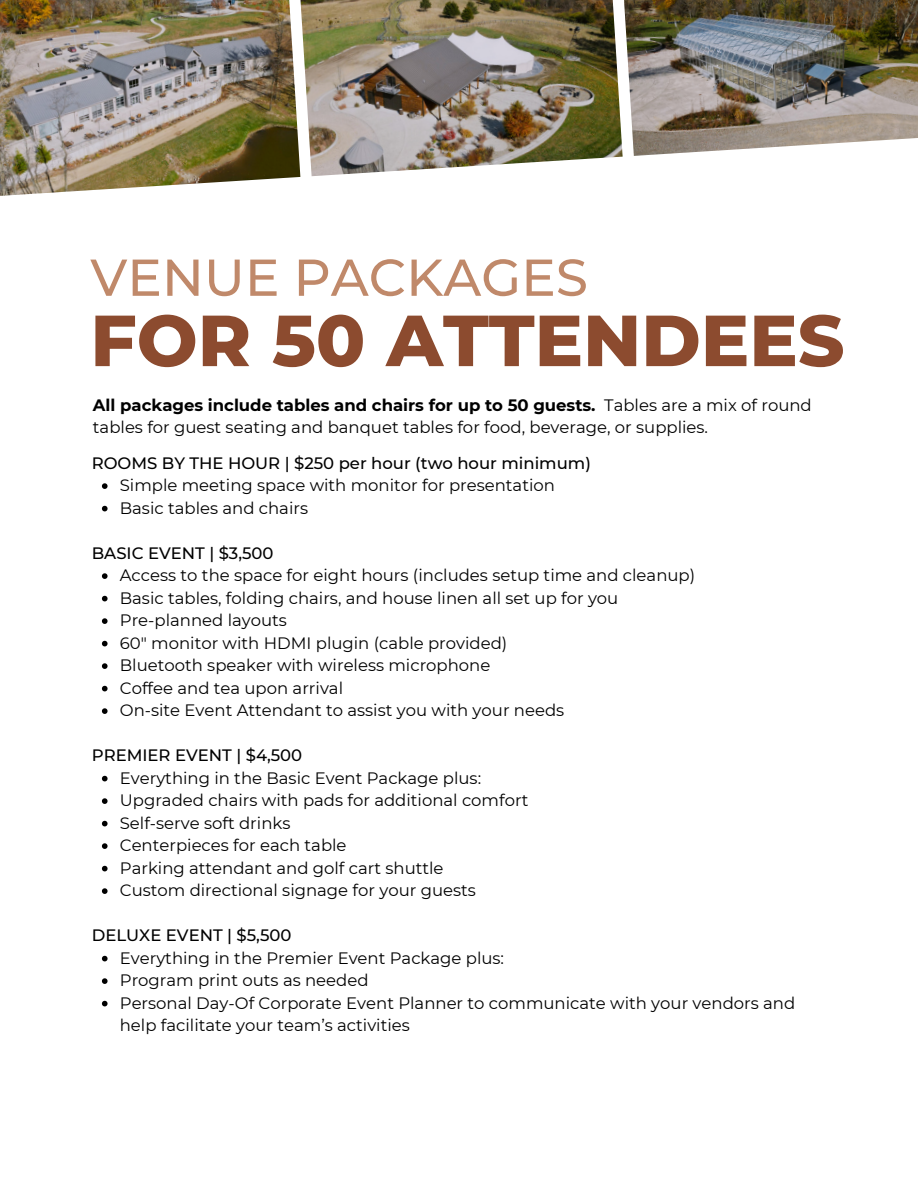
<style>
.page{position:relative;width:918px;height:1188px;background:#fff}
.page>*{position:absolute;margin:0;border:0;box-sizing:border-box;transform-origin:0 0}
.t1{font:800 72.15px "Montserrat";color:#8c4b2f}
.t2{font:500 51.75px "Montserrat";color:#c0896a}
.t3{font:16.5px/22.5px "Montserrat";color:#000}
.t4{font:500 16.5px "Montserrat";color:#000}
.s1{font-weight:700}
</style>
<div class="page">
<img style="left:624px;top:0;width:294px;height:156px">
<img style="left:300px;top:0;width:323px;height:176px">
<img style="left:0;top:0;width:300px;height:196px">
<svg style="left:102px;top:483px;width:6px;height:6px"></svg>
<svg style="left:102px;top:506px;width:6px;height:5px"></svg>
<svg style="left:102px;top:573px;width:6px;height:6px"></svg>
<svg style="left:102px;top:596px;width:6px;height:5px"></svg>
<svg style="left:102px;top:618px;width:6px;height:6px"></svg>
<svg style="left:102px;top:641px;width:6px;height:5px"></svg>
<svg style="left:102px;top:663px;width:6px;height:6px"></svg>
<svg style="left:102px;top:686px;width:6px;height:5px"></svg>
<svg style="left:102px;top:708px;width:6px;height:6px"></svg>
<svg style="left:102px;top:776px;width:6px;height:5px"></svg>
<svg style="left:102px;top:798px;width:6px;height:6px"></svg>
<svg style="left:102px;top:821px;width:6px;height:5px"></svg>
<svg style="left:102px;top:843px;width:6px;height:6px"></svg>
<svg style="left:102px;top:866px;width:6px;height:5px"></svg>
<svg style="left:102px;top:888px;width:6px;height:6px"></svg>
<svg style="left:102px;top:956px;width:6px;height:5px"></svg>
<svg style="left:102px;top:978px;width:6px;height:6px"></svg>
<svg style="left:102px;top:1001px;width:6px;height:5px"></svg>
<p class="t2" style="left:90px;top:246px;width:499px">VENUE PACKAGES</p>
<p class="t1" style="left:90px;top:296px;width:756px">FOR 50 ATTENDEES</p>
<p class="t3" style="left:93px;top:394px;width:720px"><span class="s1">All packages include tables and chairs for up to 50 guests.</span> Tables are a mix of round tables for guest seating and banquet tables for food, beverage, or supplies.</p>
<p class="t4" style="left:92px;top:453px;width:501px">ROOMS BY THE HOUR | $250 per hour (two hour minimum)</p>
<p class="t3" style="left:120px;top:474px;width:437px">Simple meeting space with monitor for presentation</p>
<p class="t3" style="left:120px;top:497px;width:190px">Basic tables and chairs</p>
<p class="t4" style="left:92px;top:543px;width:183px">BASIC EVENT | $3,500</p>
<p class="t3" style="left:120px;top:564px;width:577px">Access to the space for eight hours (includes setup time and cleanup)</p>
<p class="t3" style="left:120px;top:587px;width:500px">Basic tables, folding chairs, and house linen all set up for you</p>
<p class="t3" style="left:120px;top:609px;width:169px">Pre-planned layouts</p>
<p class="t3" style="left:120px;top:632px;width:389px">60" monitor with HDMI plugin (cable provided)</p>
<p class="t3" style="left:120px;top:654px;width:372px">Bluetooth speaker with wireless microphone</p>
<p class="t3" style="left:120px;top:677px;width:225px">Coffee and tea upon arrival</p>
<p class="t3" style="left:120px;top:699px;width:446px">On-site Event Attendant to assist you with your needs</p>
<p class="t4" style="left:92px;top:745px;width:212px">PREMIER EVENT | $4,500</p>
<p class="t3" style="left:120px;top:767px;width:363px">Everything in the Basic Event Package plus:</p>
<p class="t3" style="left:120px;top:789px;width:410px">Upgraded chairs with pads for additional comfort</p>
<p class="t3" style="left:120px;top:812px;width:172px">Self-serve soft drinks</p>
<p class="t3" style="left:120px;top:834px;width:228px">Centerpieces for each table</p>
<p class="t3" style="left:120px;top:857px;width:325px">Parking attendant and golf cart shuttle</p>
<p class="t3" style="left:120px;top:879px;width:358px">Custom directional signage for your guests</p>
<p class="t4" style="left:92px;top:925px;width:201px">DELUXE EVENT | $5,500</p>
<p class="t3" style="left:120px;top:947px;width:386px">Everything in the Premier Event Package plus:</p>
<p class="t3" style="left:120px;top:969px;width:250px">Program print outs as needed</p>
<p class="t3" style="left:120px;top:992px;width:677px">Personal Day-Of Corporate Event Planner to communicate with your vendors and help facilitate your team’s activities</p>
</div>
